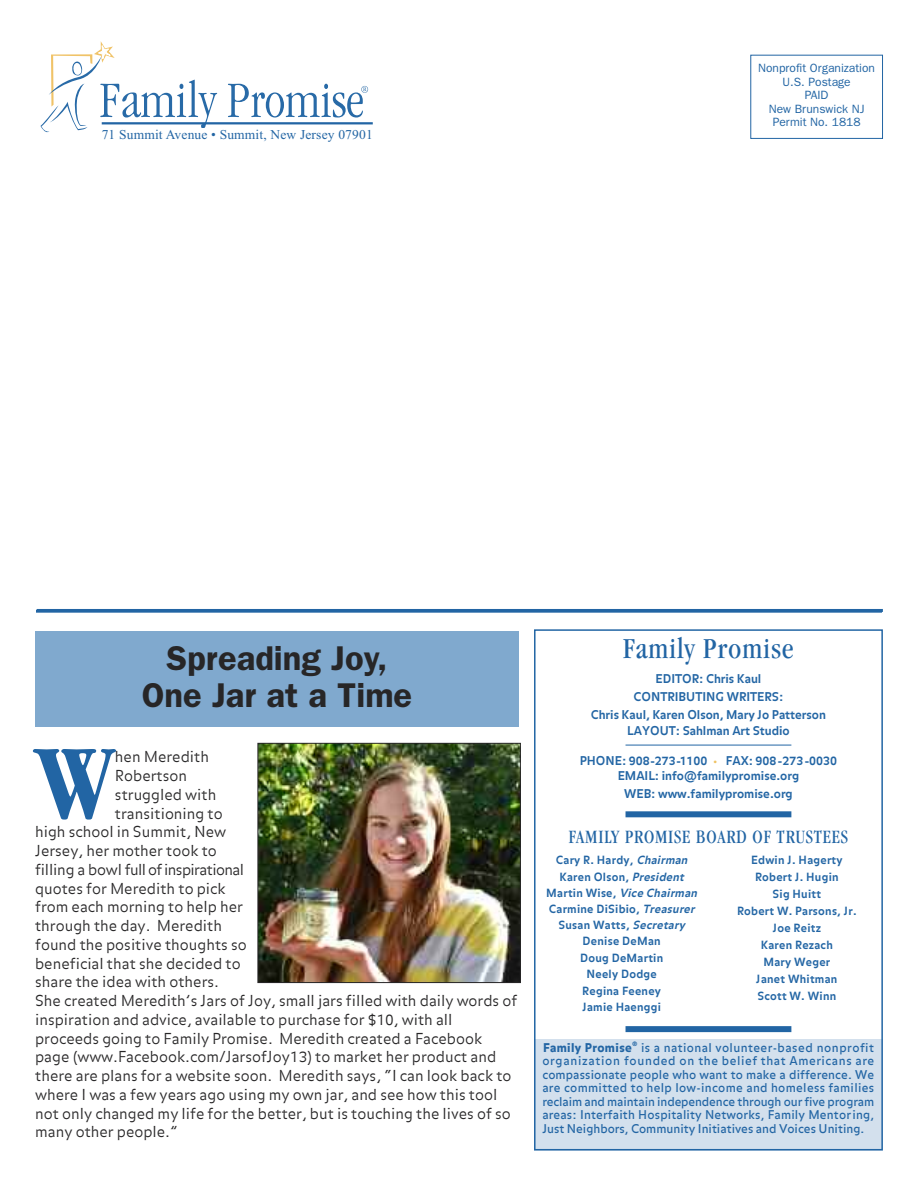
<style>
.page{position:relative;width:918px;height:1188px;background:#fff}
.page>*{position:absolute;margin:0;border:0;box-sizing:border-box;transform-origin:0 0}
.t1{font:700 condensed 110.7px "Garamond";color:#2265a4}
.t2{font:600 34.5px/37.5px "Franklin Gothic";color:#272627;text-align:center}
.t3{font:condensed 30px "Garamond";letter-spacing:.03em;color:#2265a4}
.t4{font:condensed 19.5px "Garamond";letter-spacing:.05em;color:#2265a4;scale:.94 1}
.t5{font:300 15px "Balance";color:#272627}
.t6{font:300 15px "Balance";letter-spacing:-.04em;color:#272627}
.t7{font:13.5px "Times New Roman";letter-spacing:.01em;color:#2265a4}
.t8{font:12px/13.5px "Balance";color:#2265a4;text-align:justify}
.t9{font:700 12px/18px "Balance";color:#2265a4;text-align:center}
.t10{font:12px/13.5px "Franklin Gothic";color:#2265a4;text-align:center}
.t11{font:700 11.25px/16.4px "Balance";letter-spacing:.025em;color:#2265a4;text-align:center}
.s1{font-weight:400;color:#efc262}
.s2{font-style:italic}
.s3{font-weight:900}
</style>
<div class="page">
<hr style="left:37px;top:609px;width:846px;height:3px;background:#2265a4">
<svg style="left:40px;top:41px;width:333px;height:92px"></svg>
<div style="left:750px;top:55px;width:133px;height:84px;border:1px solid #2265a4"></div>
<hr style="left:36px;top:610px;width:846px;height:3px;background:#2265a4">
<div style="left:98px;top:128px;width:299px;height:48px;background:#fff"></div>
<hr style="left:102px;top:122px;width:271px;height:2px;background:#2265a4">
<div style="left:534px;top:1039px;width:349px;height:111px;background:#d3e0ed"></div>
<div style="left:534px;top:629px;width:349px;height:521px;border:2px solid #2265a4"></div>
<hr style="left:626px;top:745px;width:165px;height:1px;background:#2265a4">
<div style="left:626px;top:811px;width:165px;height:6px;background:#2265a4"></div>
<div style="left:626px;top:1026px;width:165px;height:6px;background:#2265a4"></div>
<div style="left:35px;top:631px;width:484px;height:95px;background:#80a9ce"></div>
<img style="left:260px;top:745px;width:259px;height:236px">
<div style="left:258px;top:743px;width:263px;height:240px;border:1px solid #272627"></div>
<p class="t7" style="left:102px;top:127px;width:273px">71 Summit Avenue • Summit, New Jersey 07901</p>
<p class="t10" style="left:758px;top:62px;width:118px">Nonprofit Organization<br>U.S. Postage<br>PAID<br>New Brunswick NJ<br>Permit No. 1818</p>
<h2 class="t2" style="left:142px;top:639px;width:272px">Spreading Joy,<br>One Jar at a Time</h2>
<h1 class="t1" style="left:35px;top:741px;width:81px">W</h1>
<p class="t5" style="left:115px;top:748px;width:96px">hen Meredith</p>
<p class="t5" style="left:115px;top:767px;width:74px">Robertson</p>
<p class="t5" style="left:115px;top:786px;width:103px">struggled with</p>
<p class="t5" style="left:115px;top:805px;width:109px">transitioning to</p>
<p class="t5" style="left:35px;top:823px;width:193px">high school in Summit, New</p>
<p class="t5" style="left:35px;top:842px;width:183px">Jersey, her mother took to</p>
<p class="t6" style="left:35px;top:861px;width:210px">filling a bowl full of inspirational</p>
<p class="t5" style="left:35px;top:880px;width:192px">quotes for Meredith to pick</p>
<p class="t5" style="left:35px;top:898px;width:209px">from each morning to help her</p>
<p class="t5" style="left:35px;top:917px;width:188px">through the day. Meredith</p>
<p class="t5" style="left:35px;top:936px;width:213px">found the positive thoughts so</p>
<p class="t5" style="left:35px;top:955px;width:207px">beneficial that she decided to</p>
<p class="t5" style="left:35px;top:973px;width:185px">share the idea with others.</p>
<p class="t5" style="left:35px;top:992px;width:484px">She created Meredith’s Jars of Joy, small jars filled with daily words of</p>
<p class="t5" style="left:35px;top:1011px;width:419px">inspiration and advice, available to purchase for $10, with all</p>
<p class="t5" style="left:35px;top:1030px;width:449px">proceeds going to Family Promise. Meredith created a Facebook</p>
<p class="t5" style="left:35px;top:1048px;width:463px">page (www.Facebook.com/JarsofJoy13) to market her product and</p>
<p class="t5" style="left:35px;top:1067px;width:478px">there are plans for a website soon. Meredith says, “I can look back to</p>
<p class="t5" style="left:35px;top:1086px;width:464px">where I was a few years ago using my own jar, and see how this tool</p>
<p class="t5" style="left:35px;top:1105px;width:477px">not only changed my life for the better, but is touching the lives of so</p>
<p class="t5" style="left:35px;top:1123px;width:144px">many other people.”</p>
<h3 class="t3" style="left:623px;top:637px;width:172px">Family Promise</h3>
<p class="t9" style="left:591px;top:670px;width:237px">EDITOR: Chris Kaul<br>CONTRIBUTING WRITERS:<br>Chris Kaul, Karen Olson, Mary Jo Patterson</p>
<p class="t9" style="left:627px;top:722px;width:164px">LAYOUT: Sahlman Art Studio</p>
<p class="t9" style="left:580px;top:753px;width:259px;line-height:15px">PHONE: 908-273-1100 <span class="s1">•</span> FAX: 908-273-0030<br>EMAIL: info@familypromise.org</p>
<p class="t9" style="left:624px;top:785px;width:170px">WEB: www.familypromise.org</p>
<h3 class="t4" style="left:569px;top:829px;width:299px">FAMILY PROMISE BOARD OF TRUSTEES</h3>
<p class="t11" style="left:546px;top:852px;width:154px">Cary R. Hardy, <span class="s2">Chairman<br></span>Karen Olson, <span class="s2">President<br></span>Martin Wise, <span class="s2">ViceChairman<br></span>Carmine DiSibio, <span class="s2">Treasurer<br></span>Susan Watts, <span class="s2">Secretary<br></span>Denise DeMan<br>Doug DeMartin<br>Neely Dodge<br>Regina Feeney<br>Jamie Haenggi</p>
<p class="t11" style="left:737px;top:852px;width:121px;line-height:17px">Edwin J. Hagerty<br>Robert J. Hugin<br>Sig Huitt<br>Robert W. Parsons, Jr.<br>Joe Reitz<br>Karen Rezach<br>Mary Weger<br>Janet Whitman<br>Scott W. Winn</p>
<p class="t8" style="left:542px;top:1041px;width:333px"><span class="s3">Family Promise</span><sup>®</sup> is a national volunteer-based nonprofit organization founded on the belief that Americans are compassionate people who want to make a difference. We are committed to help low-income and homeless families reclaim and maintain independence through our five program areas: Interfaith Hospitality Networks, Family Mentoring, Just Neighbors, Community Initiatives and Voices Uniting.</p>
</div>
